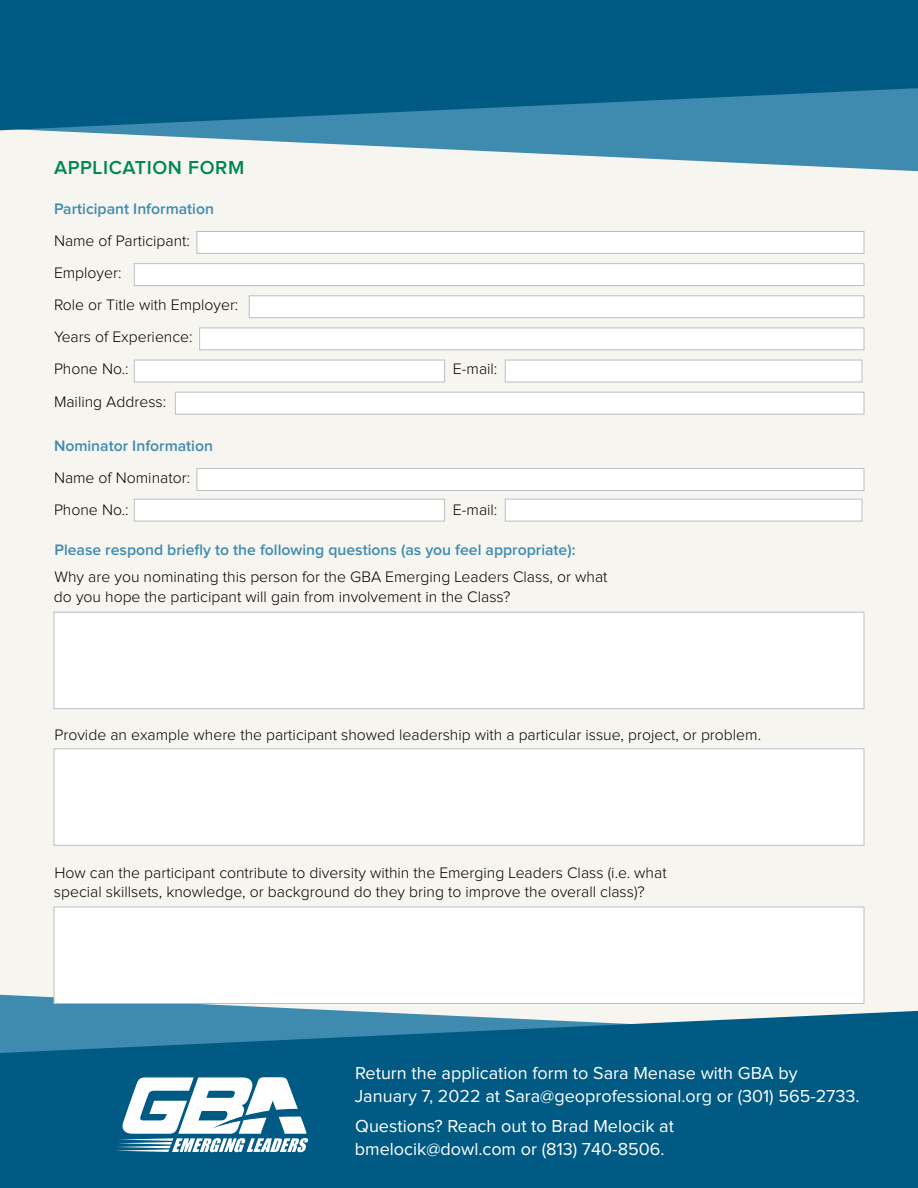
<style>
.page{position:relative;width:918px;height:1188px;background:#fff}
.page>*{position:absolute;margin:0;border:0;box-sizing:border-box;transform-origin:0 0}
.t1{font:600 19.5px "Proxima Nova";letter-spacing:.03em;color:#008752}
.t2{font:18px/22.5px "Proxima Nova";color:#fff}
.t3{font:300 15.75px/32.1px "Proxima Nova";color:#000}
.t4{font:600 15.75px "Proxima Nova";color:#3f8bb0}
</style>
<div class="page">
<div style="left:0;top:110px;width:918px;height:962px;background:#f7f5f0"></div>
<div style="left:54px;top:612px;width:810px;height:97px;background:#fff;border:1px solid #bcbec0"></div>
<div style="left:54px;top:748px;width:810px;height:98px;background:#fff;border:1px solid #bcbec0"></div>
<svg style="left:0;top:995px;width:918px;height:16px"></svg>
<svg style="left:0;top:1011px;width:918px;height:177px;background:#0c638b"></svg>
<svg style="left:0;top:130px;width:918px;height:41px"></svg>
<svg style="left:0;top:0;width:918px;height:130px;background:#0a618b"></svg>
<div style="left:197px;top:231px;width:667px;height:23px;background:#fff;border:1px solid #bcbec0"></div>
<div style="left:249px;top:295px;width:615px;height:23px;background:#fff;border:1px solid #bcbec0"></div>
<div style="left:199px;top:328px;width:665px;height:22px;background:#fff;border:1px solid #bcbec0"></div>
<div style="left:134px;top:360px;width:311px;height:22px;background:#fff;border:1px solid #bcbec0"></div>
<div style="left:175px;top:392px;width:689px;height:23px;background:#fff;border:1px solid #bcbec0"></div>
<div style="left:134px;top:263px;width:730px;height:23px;background:#fff;border:1px solid #bcbec0"></div>
<div style="left:505px;top:360px;width:357px;height:22px;background:#fff;border:1px solid #bcbec0"></div>
<div style="left:134px;top:499px;width:311px;height:22px;background:#fff;border:1px solid #bcbec0"></div>
<div style="left:197px;top:468px;width:667px;height:23px;background:#fff;border:1px solid #bcbec0"></div>
<div style="left:505px;top:499px;width:357px;height:22px;background:#fff;border:1px solid #bcbec0"></div>
<div style="left:54px;top:907px;width:810px;height:97px;background:#fff;border:1px solid #bcbec0"></div>
<svg style="left:115px;top:1077px;width:193px;height:75px"></svg>
<p class="t1" style="left:54px;top:159px;width:192px">APPLICATION FORM</p>
<p class="t4" style="left:54px;top:201px;width:162px">Participant Information</p>
<p class="t3" style="left:54px;top:225px;width:186px">Name of Participant:<br>Employer:<br>Role or Title with Employer:<br>Years of Experience:<br>Phone No.:</p>
<p class="t3" style="left:453px;top:354px;width:46px">E-mail:</p>
<p class="t3" style="left:54px;top:386px;width:114px">Mailing Address:</p>
<p class="t4" style="left:54px;top:438px;width:161px">Nominator Information</p>
<p class="t3" style="left:54px;top:462px;width:138px">Name of Nominator:<br>Phone No.:</p>
<p class="t3" style="left:453px;top:494px;width:46px">E-mail:</p>
<p class="t4" style="left:54px;top:542px;width:523px">Please respond briefly to the following questions (as you feel appropriate):</p>
<p class="t3" style="left:54px;top:568px;width:555px;line-height:19.5px">Why are you nominating this person for the GBA Emerging Leaders Class, or what do you hope the participant will gain from involvement in the Class?</p>
<p class="t3" style="left:54px;top:719px;width:708px">Provide an example where the participant showed leadership with a particular issue, project, or problem.</p>
<p class="t3" style="left:54px;top:863px;width:614px;line-height:19.5px">How can the participant contribute to diversity within the Emerging Leaders Class (i.e. what special skillsets, knowledge, or background do they bring to improve the overall class)?</p>
<p class="t2" style="left:355px;top:1063px;width:507px">Return the application form to Sara Menase with GBA by<br>January 7, 2022 at Sara@geoprofessional.org or (301) 565-2733.</p>
<p class="t2" style="left:355px;top:1116px;width:321px">Questions? Reach out to Brad Melocik at bmelocik@dowl.com or (813) 740-8506.</p>
</div>
